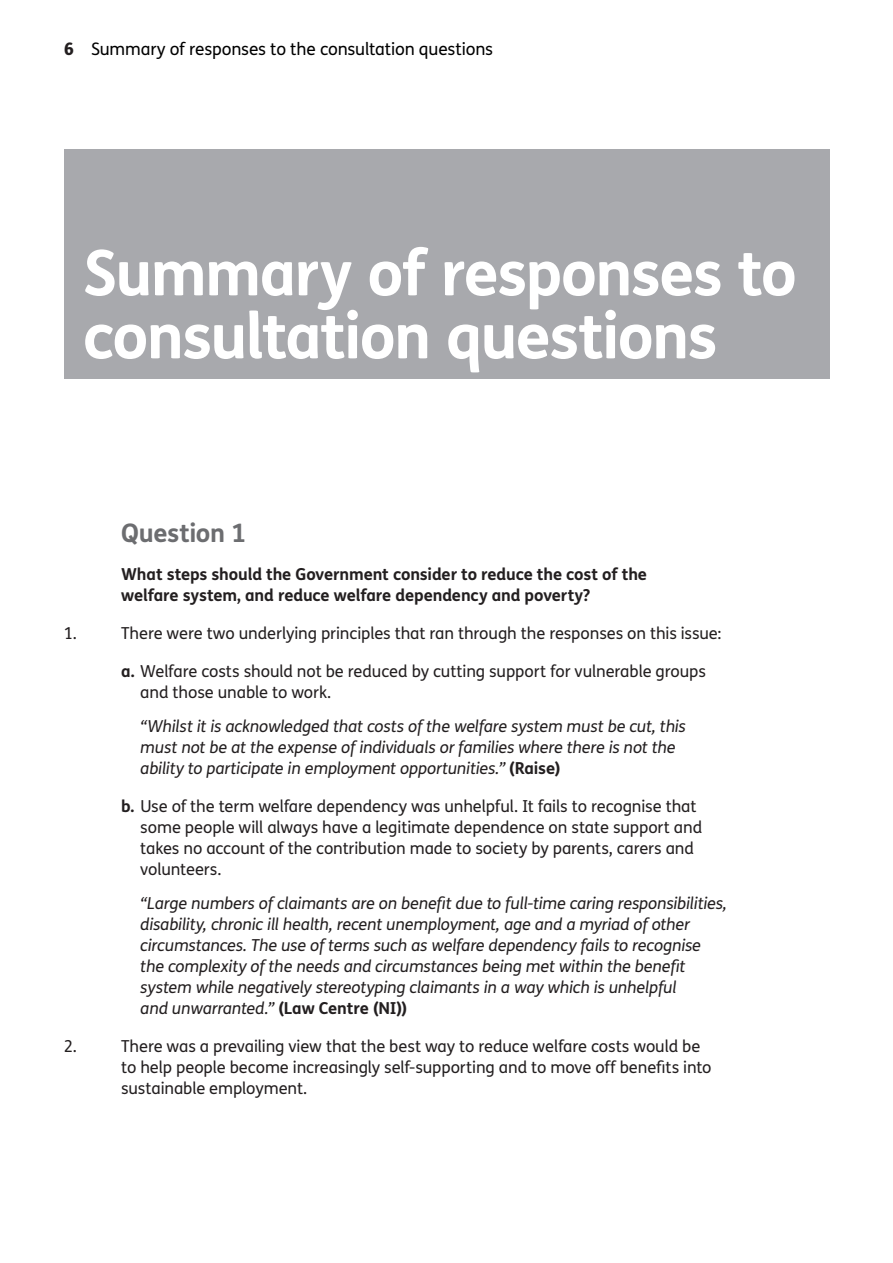
<style>
.page{position:relative;width:893px;height:1263px;background:#fff}
.page>*{position:absolute;margin:0;border:0;box-sizing:border-box;transform-origin:0 0}
.Heading_1{font:700 63px/63px "FS Me";letter-spacing:-.03em;color:#fff}
.Heading_1-2{font:700 25.5px "FS Me";letter-spacing:-.015em;color:#6c6d70}
.t1{font:17.25px "FS Me";letter-spacing:-.01em;color:#000}
.Body_text{font:italic 16.5px/21px "FS Me";letter-spacing:-.01em;color:#231f20}
.Bullet_text_in_numbe{font:16.5px/21px "FS Me";letter-spacing:-.005em;color:#231f20}
.Body_text_-_Numbered{font:16.5px/21px "FS Me";letter-spacing:-.01em;color:#231f20}
.Bullet_text_in_numbe-2{font:italic 16.5px/21px "FS Me";letter-spacing:-.01em;color:#231f20}
.Body_text-2{font:700 16.5px/21px "FS Me";letter-spacing:-.01em;color:#231f20}
.s1{font-weight:800;color:#231f20}
.s2{font-weight:700}
.s3{font-weight:700;font-style:normal}
</style>
<div class="page">
<div style="left:64px;top:149px;width:766px;height:229px;background:#a8a9ad"></div>
<p class="t1" style="left:64px;top:39px;width:431px"><span class="s1">6</span> Summary of responses to the consultation questions</p>
<h3 class="Heading_1" style="left:83px;top:242px;width:715px">Summary of responses to consultation questions</h3>
<h3 class="Heading_1-2" style="left:121px;top:517px;width:127px">Question 1</h3>
<p class="Body_text-2" style="left:121px;top:564px;width:527px">What steps should the Government consider to reduce the cost of the welfare system, and reduce welfare dependency and poverty?</p>
<p class="Body_text_-_Numbered" style="left:64px;top:623px;width:14px">1.</p>
<p class="Body_text_-_Numbered" style="left:121px;top:623px;width:602px">There were two underlying principles that ran through the responses on this issue:</p>
<p class="Bullet_text_in_numbe" style="left:140px;top:661px;width:567px;text-indent:-19px"><span class="s2">a.</span> Welfare costs should not be reduced by cutting support for vulnerable groups and those unable to work.</p>
<p class="Bullet_text_in_numbe-2" style="left:140px;top:716px;width:547px">“Whilst it is acknowledged that costs of the welfare system must be cut, this must not be at the expense of individuals or families where there is not the ability to participate in employment opportunities.” <span class="s3">(Raise)</span></p>
<p class="Bullet_text_in_numbe" style="left:140px;top:796px;width:563px;text-indent:-19px"><span class="s2">b.</span> Use of the term welfare dependency was unhelpful. It fails to recognise that some people will always have a legitimate dependence on state support and takes no account of the contribution made to society by parents, carers and volunteers.</p>
<p class="Body_text" style="left:140px;top:893px;width:588px">“Large numbers of claimants are on benefit due to full-time caring responsibilities, disability, chronic ill health, recent unemployment, age and a myriad of other circumstances. The use of terms such as welfare dependency fails to recognise the complexity of the needs and circumstances being met within the benefit system while negatively stereotyping claimants in a way which is unhelpful<br>and unwarranted.” <span class="s3">(Law Centre (NI))</span></p>
<p class="Body_text_-_Numbered" style="left:64px;top:1036px;width:15px">2.</p>
<p class="Body_text_-_Numbered" style="left:121px;top:1036px;width:592px">There was a prevailing view that the best way to reduce welfare costs would be to help people become increasingly self-supporting and to move off benefits into sustainable employment.</p>
</div>
